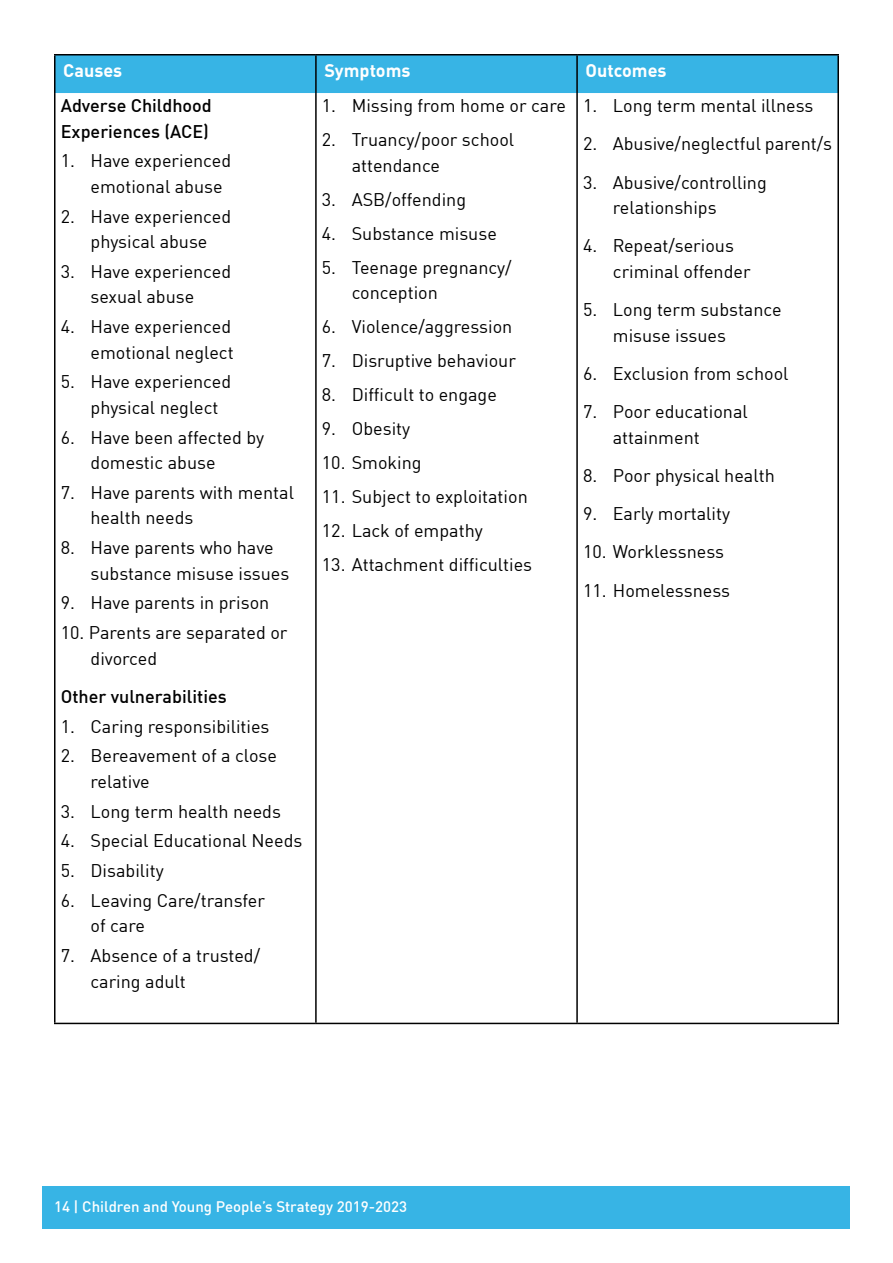
<style>
.page{position:relative;width:893px;height:1263px;background:#fff}
.page>*{position:absolute;margin:0;border:0;box-sizing:border-box;transform-origin:0 0}
.COPY{font:18px/25.5px "DIN Offc";color:#000}
.COPY-2{font:500 18px/25.5px "DIN Offc";color:#000}
.COPY-3{font:700 18px "DIN Offc";color:#fff}
.t1{font:500 15px "DIN Offc";color:#fff}
</style>
<div class="page">
<div style="left:56px;top:56px;width:781px;height:37px;background:#37b4e5"></div>
<hr style="left:54px;top:54px;width:262px;height:2px;background:#000">
<hr style="left:54px;top:56px;width:2px;height:37px;background:#000">
<hr style="left:316px;top:54px;width:261px;height:2px;background:#000">
<hr style="left:315px;top:56px;width:2px;height:37px;background:#000">
<hr style="left:577px;top:54px;width:262px;height:2px;background:#000">
<hr style="left:576px;top:56px;width:2px;height:37px;background:#000">
<hr style="left:837px;top:56px;width:2px;height:37px;background:#000">
<hr style="left:54px;top:93px;width:2px;height:930px;background:#000">
<hr style="left:315px;top:93px;width:2px;height:930px;background:#000">
<hr style="left:576px;top:93px;width:2px;height:930px;background:#000">
<hr style="left:837px;top:93px;width:2px;height:930px;background:#000">
<hr style="left:54px;top:1023px;width:262px;height:1px;background:#000">
<hr style="left:316px;top:1023px;width:261px;height:1px;background:#000">
<hr style="left:577px;top:1023px;width:262px;height:1px;background:#000">
<div style="left:43px;top:1187px;width:807px;height:42px;background:#37b4e5"></div>
<p class="COPY-3" style="left:63px;top:59px;width:60px">Causes</p>
<p class="COPY-3" style="left:324px;top:59px;width:88px">Symptoms</p>
<p class="COPY-3" style="left:586px;top:59px;width:82px">Outcomes</p>
<p class="COPY-2" style="left:61px;top:92px;width:153px">Adverse Childhood<br>Experiences (ACE)</p>
<p class="COPY" style="left:91px;top:148px;width:142px;text-indent:-30px">1. Have experienced emotional abuse</p>
<p class="COPY" style="left:61px;top:203px;width:172px;text-align:center">2. Have experienced physical abuse</p>
<p class="COPY" style="left:61px;top:258px;width:172px;text-align:center">3. Have experienced sexual abuse</p>
<p class="COPY" style="left:61px;top:313px;width:174px;text-align:right">4. Have experienced emotional neglect</p>
<p class="COPY" style="left:91px;top:369px;width:142px;text-indent:-30px">5. Have experienced physical neglect</p>
<p class="COPY" style="left:91px;top:424px;width:175px;text-indent:-30px">6. Have been affected by domestic abuse</p>
<p class="COPY" style="left:91px;top:479px;width:205px;text-indent:-30px">7. Have parents with mental health needs</p>
<p class="COPY" style="left:91px;top:534px;width:200px;text-indent:-30px">8. Have parents who have substance misuse issues</p>
<p class="COPY" style="left:61px;top:590px;width:210px">9. Have parents in prison</p>
<p class="COPY" style="left:91px;top:619px;width:198px;text-indent:-30px">10. Parents are separated or divorced</p>
<p class="COPY-2" style="left:61px;top:683px;width:168px">Other vulnerabilities</p>
<p class="COPY" style="left:61px;top:713px;width:210px">1. Caring responsibilities</p>
<p class="COPY" style="left:91px;top:743px;width:188px;text-indent:-30px">2. Bereavement of a close relative</p>
<p class="COPY" style="left:61px;top:798px;width:222px">3. Long term health needs</p>
<p class="COPY" style="left:61px;top:828px;width:243px">4. Special Educational Needs</p>
<p class="COPY" style="left:61px;top:857px;width:105px">5. Disability</p>
<p class="COPY" style="left:91px;top:887px;width:176px;text-indent:-30px">6. Leaving Care/transfer of care</p>
<p class="COPY" style="left:91px;top:942px;width:171px;text-indent:-30px">7. Absence of a trusted/ caring adult</p>
<p class="COPY" style="left:322px;top:92px;width:246px">1. Missing from home or care</p>
<p class="COPY" style="left:352px;top:126px;width:164px;text-indent:-30px">2. Truancy/poor school attendance</p>
<p class="COPY" style="left:322px;top:186px;width:146px">3. ASB/offending</p>
<p class="COPY" style="left:322px;top:220px;width:176px">4. Substance misuse</p>
<p class="COPY" style="left:352px;top:254px;width:162px;text-indent:-30px">5. Teenage pregnancy/ conception</p>
<p class="COPY" style="left:322px;top:313px;width:192px">6. Violence/aggression</p>
<p class="COPY" style="left:322px;top:347px;width:196px">7. Disruptive behaviour</p>
<p class="COPY" style="left:322px;top:381px;width:176px">8. Difficult to engage</p>
<p class="COPY" style="left:322px;top:415px;width:90px">9. Obesity</p>
<p class="COPY" style="left:322px;top:449px;width:101px">10. Smoking</p>
<p class="COPY" style="left:322px;top:483px;width:207px">11. Subject to exploitation</p>
<p class="COPY" style="left:322px;top:517px;width:162px">12. Lack of empathy</p>
<p class="COPY" style="left:322px;top:551px;width:212px">13. Attachment difficulties</p>
<p class="COPY" style="left:583px;top:92px;width:232px">1. Long term mental illness</p>
<p class="COPY" style="left:583px;top:131px;width:251px">2. Abusive/neglectful parent/s</p>
<p class="COPY" style="left:613px;top:169px;width:155px;text-indent:-30px">3. Abusive/controlling relationships</p>
<p class="COPY" style="left:613px;top:233px;width:139px;text-indent:-30px">4. Repeat/serious criminal offender</p>
<p class="COPY" style="left:613px;top:296px;width:170px;text-indent:-30px">5. Long term substance misuse issues</p>
<p class="COPY" style="left:583px;top:360px;width:207px">6. Exclusion from school</p>
<p class="COPY" style="left:613px;top:398px;width:136px;text-indent:-30px">7. Poor educational attainment</p>
<p class="COPY" style="left:583px;top:462px;width:193px">8. Poor physical health</p>
<p class="COPY" style="left:583px;top:500px;width:149px">9. Early mortality</p>
<p class="COPY" style="left:583px;top:539px;width:143px">10. Worklessness</p>
<p class="COPY" style="left:583px;top:577px;width:149px">11. Homelessness</p>
<p class="t1" style="left:54px;top:1197px;width:355px">14 | Children and Young People’s Strategy 2019-2023</p>
</div>
